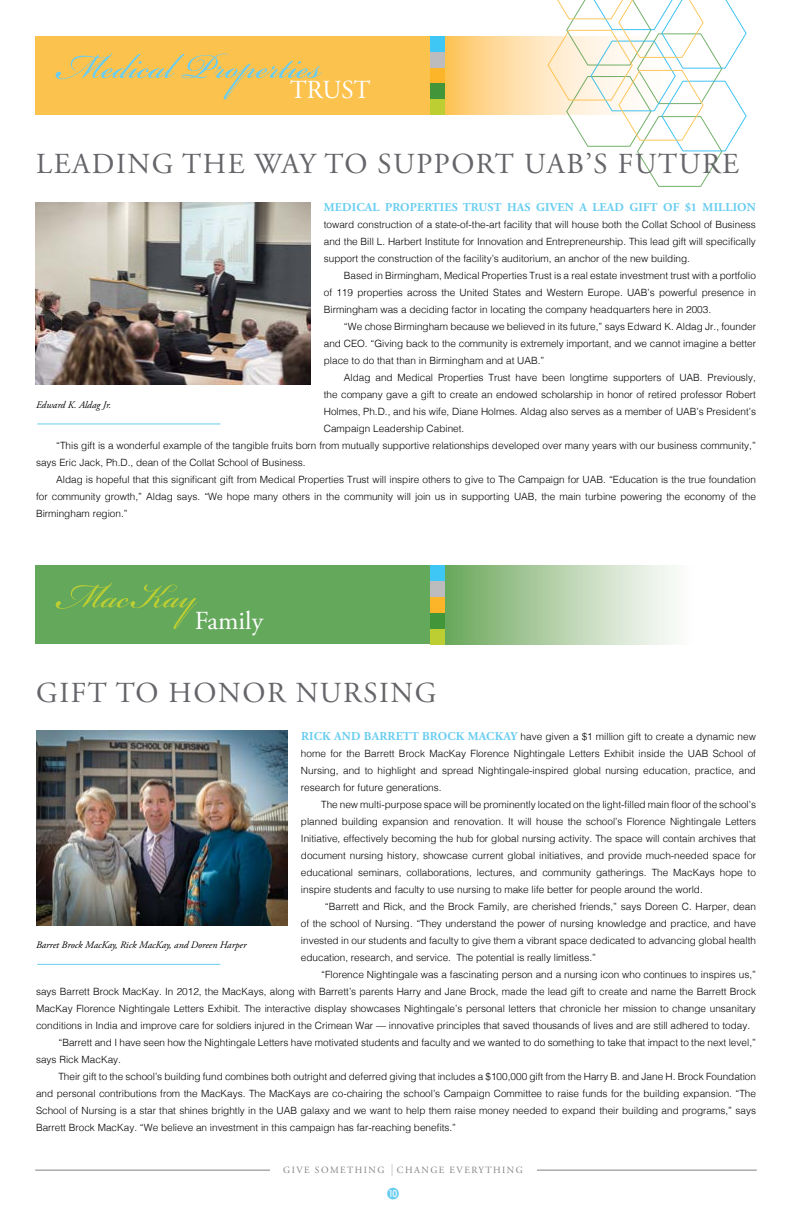
<style>
.page{position:relative;width:792px;height:1224px;background:#fff}
.page>*{position:absolute;margin:0;border:0;box-sizing:border-box;transform-origin:0 0}
.t1{font:54px "Bickham Script Pro";color:#69cdf0}
.t2{font:54px "Bickham Script Pro";color:#bcce31}
.t3{font:29px "Adobe Garamond Pro";letter-spacing:.055em;color:#65656a}
.t4{font:700 12px "Adobe Garamond Pro";letter-spacing:.015em;color:#69cdf0}
.t5{font:12px "European Pi One";color:#69cdf0}
.t6{font:300 10px/17px "Helvetica";color:#000;text-align:justify}
.t7{font:italic 10px "Adobe Garamond Pro";color:#000}
.t8{font:9.5px "Adobe Garamond Pro";letter-spacing:.155em;color:#807f83}
.s1{font-family:"Adobe Garamond Pro";font-weight:700;font-size:12px;color:#69cdf0}
.s2{font-size:11.8px}
</style>
<div class="page">
<div style="left:36px;top:36px;width:395px;height:79px;background:#fcc24e"></div>
<svg style="left:445px;top:36px;width:103px;height:79px;background:#fed794"></svg>
<hr style="left:35px;top:1170px;width:722px;height:1px;background:#807f83">
<div style="left:270px;top:1165px;width:266px;height:16px;background:#fff"></div>
<svg style="left:548px;top:0;width:198px;height:187px"></svg>
<div style="left:431px;top:99px;width:14px;height:16px;background:#bcce31"></div>
<div style="left:431px;top:67px;width:14px;height:16px;background:#fcb528"></div>
<div style="left:431px;top:52px;width:14px;height:16px;background:#bcbbbe"></div>
<div style="left:431px;top:36px;width:14px;height:16px;background:#3ec7f4"></div>
<div style="left:431px;top:83px;width:14px;height:16px;background:#439539"></div>
<hr style="left:37px;top:424px;width:183px;height:1px;background:#69cdf0">
<img style="left:36px;top:202px;width:274px;height:183px">
<div style="left:430px;top:99px;width:14px;height:16px;background:#bcce31"></div>
<div style="left:430px;top:67px;width:14px;height:16px;background:#fcb528"></div>
<div style="left:430px;top:52px;width:14px;height:16px;background:#bcbbbe"></div>
<div style="left:430px;top:36px;width:14px;height:16px;background:#3ec7f4"></div>
<div style="left:430px;top:83px;width:14px;height:16px;background:#439539"></div>
<div style="left:36px;top:566px;width:395px;height:78px;background:#64a85c"></div>
<div style="left:444px;top:566px;width:249px;height:78px;background:linear-gradient(to right,#6da85d,#fff)"></div>
<div style="left:430px;top:629px;width:14px;height:15px;background:#bcce31"></div>
<div style="left:430px;top:597px;width:14px;height:16px;background:#fcb528"></div>
<div style="left:430px;top:581px;width:14px;height:16px;background:#bcbbbe"></div>
<div style="left:430px;top:566px;width:14px;height:15px;background:#3ec7f4"></div>
<div style="left:430px;top:613px;width:14px;height:16px;background:#439539"></div>
<hr style="left:37px;top:964px;width:183px;height:1px;background:#69cdf0">
<img style="left:36px;top:730px;width:251px;height:195px">
<h1 class="t1" style="left:57px;top:27px;width:315px">Medical Properties <sub>TRUST</sub></h1>
<h2 class="t3" style="left:36px;top:146px;width:705px">LEADING THE WAY TO SUPPORT UAB’S FUTURE</h2>
<p class="t4" style="left:324px;top:201px;width:433px">MEDICAL PROPERTIES TRUST HAS GIVEN A LEAD GIFT OF $1 MILLION</p>
<p class="t6" style="left:324px;top:216px;width:434px">toward construction of a state-of-the-art facility that will house both the Collat School of Business and the Bill L. Harbert Institute for Innovation and Entrepreneurship. This lead gift will specifically support the construction of the facility’s auditorium, an anchor of the new building.</p>
<p class="t6" style="left:324px;top:267px;width:434px;text-indent:20px">Based in Birmingham, Medical Properties Trust is a real estate investment trust with a portfolio of 119 properties across the United States and Western Europe. UAB’s powerful presence in Birmingham was a deciding factor in locating the company headquarters here in 2003.</p>
<p class="t6" style="left:324px;top:318px;width:434px;text-indent:20px">“We chose Birmingham because we believed in its future,” says Edward K. Aldag Jr., founder and CEO. “Giving back to the community is extremely important, and we cannot imagine a better place to do that than in Birmingham and at UAB.”</p>
<p class="t6" style="left:344px;top:369px;width:413px">Aldag and Medical Properties Trust have been longtime supporters of UAB. Previously,</p>
<p class="t6" style="left:324px;top:386px;width:434px">the company gave a gift to create an endowed scholarship in honor of retired professor Robert</p>
<p class="t6" style="left:324px;top:403px;width:434px">Holmes, Ph.D., and his wife, Diane Holmes. Aldag also serves as a member of UAB’s President’s</p>
<p class="t6" style="left:324px;top:420px;width:142px">Campaign Leadership Cabinet.</p>
<p class="t6" style="left:56px;top:437px;width:701px">“This gift is a wonderful example of the tangible fruits born from mutually supportive relationships developed over many years with our business community,”</p>
<p class="t6" style="left:36px;top:454px;width:271px">says Eric Jack, Ph.D., dean of the Collat School of Business.</p>
<p class="t6" style="left:56px;top:471px;width:701px">Aldag is hopeful that this significant gift from Medical Properties Trust will inspire others to give to The Campaign for UAB. “Education is the true foundation</p>
<p class="t6" style="left:36px;top:488px;width:721px">for community growth,” Aldag says. “We hope many others in the community will join us in supporting UAB, the main turbine powering the economy of the</p>
<p class="t6" style="left:36px;top:505px;width:93px">Birmingham region.”</p>
<p class="t7" style="left:36px;top:399px;width:77px">Edward K. Aldag Jr.</p>
<h1 class="t2" style="left:57px;top:557px;width:207px">MacKay <sub>Family</sub></h1>
<h2 class="t3" style="left:36px;top:676px;width:402px">GIFT TO HONOR NURSING</h2>
<p class="t6" style="left:301px;top:727px;width:457px"><span class="s1">RICK AND BARRETT BROCK MACKAY</span> have given a $1 million gift to create a dynamic new home for the Barrett Brock MacKay Florence Nightingale Letters Exhibit inside the UAB School of Nursing, and to highlight and spread Nightingale-inspired global nursing education, practice, and research for future generations.</p>
<p class="t6" style="left:301px;top:795px;width:457px;text-indent:20px">The new multi-purpose space will be prominently located on the light-filled main floor of the school’s planned building expansion and renovation. It will house the school’s Florence Nightingale Letters Initiative, effectively becoming the hub for global nursing activity. The space will contain archives that document nursing history, showcase current global initiatives, and provide much-needed space for educational seminars, collaborations, lectures, and community gatherings. The MacKays hope to inspire students and faculty to use nursing to make life better for people around the world.</p>
<p class="t6" style="left:301px;top:897px;width:457px;text-indent:24px">“Barrett and Rick, and the Brock Family, are cherished friends,” says Doreen C. Harper, dean of the school of Nursing. “They understand the power of nursing knowledge and practice, and have invested in our students and faculty to give them a vibrant space dedicated to advancing global health education, research, and service. The potential is really limitless.”</p>
<p class="t6" style="left:321px;top:965px;width:436px">“Florence Nightingale was a fascinating person and a nursing icon who continues to inspires us,”</p>
<p class="t6" style="left:36px;top:982px;width:722px">says Barrett Brock MacKay. In 2012, the MacKays, along with Barrett’s parents Harry and Jane Brock, made the lead gift to create and name the Barrett Brock</p>
<p class="t6" style="left:36px;top:999px;width:721px">MacKay Florence Nightingale Letters Exhibit. The interactive display showcases Nightingale’s personal letters that chronicle her mission to change unsanitary</p>
<p class="t6" style="left:36px;top:1016px;width:716px">conditions in India and improve care for soldiers injured in the Crimean War — innovative principles that saved thousands of lives and are still adhered to today.</p>
<p class="t6" style="left:59px;top:1033px;width:699px">“Barrett and I have seen how the Nightingale Letters have motivated students and faculty and we wanted to do something to take that impact to the next level,”</p>
<p class="t6" style="left:36px;top:1050px;width:87px">says Rick MacKay.</p>
<p class="t6" style="left:58px;top:1067px;width:699px">Their gift to the school’s building fund combines both outright and deferred giving that includes a $100,000 gift from the Harry B. and Jane H. Brock Foundation</p>
<p class="t6" style="left:36px;top:1084px;width:722px">and personal contributions from the MacKays. The MacKays are co-chairing the school’s Campaign Committee to raise funds for the building expansion. “The</p>
<p class="t6" style="left:36px;top:1101px;width:722px">School of Nursing is a star that shines brightly in the UAB galaxy and we want to help them raise money needed to expand their building and programs,” says</p>
<p class="t6" style="left:36px;top:1118px;width:422px">Barrett Brock MacKay. “We believe an investment in this campaign has far-reaching benefits.”</p>
<p class="t7" style="left:36px;top:939px;width:212px">Barret Brock MacKay, Rick MacKay, and Doreen Harper</p>
<p class="t8" style="left:283px;top:1164px;width:241px">GIVE SOMETHING <span class="s2">|</span> CHANGE EVERYTHING</p>
<p class="t5" style="left:387px;top:1187px;width:13px">J</p>
</div>
